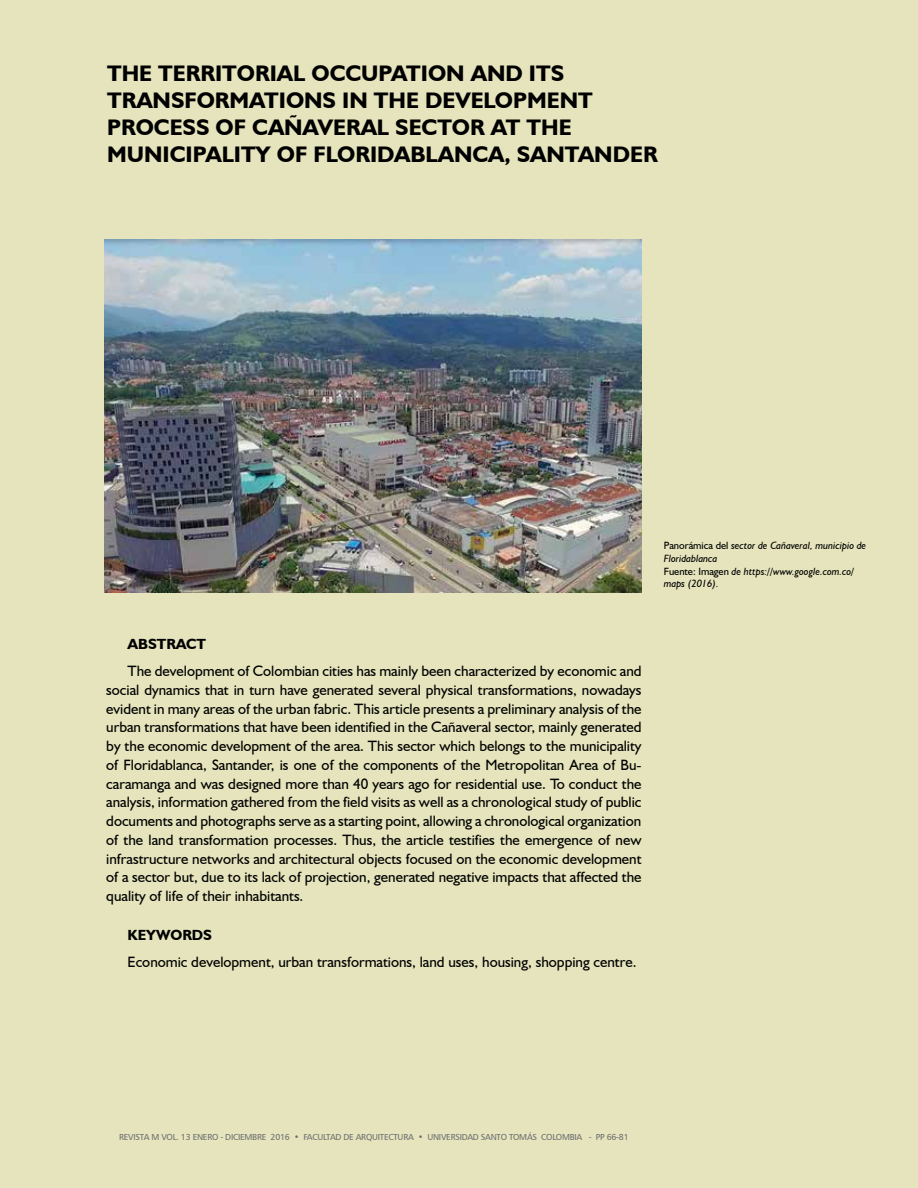
<style>
.page{position:relative;width:918px;height:1188px;background:#fff}
.page>*{position:absolute;margin:0;border:0;box-sizing:border-box;transform-origin:0 0}
.t1{font:700 22.5px/27px "Humanist 521 BT";color:#000}
.t2{font:15px/18.8px "Humanist 521 BT";color:#000;text-align:justify}
.t3{font:700 14.7px "Humanist 521 BT";color:#000}
.t4{font:italic 10.5px/12.6px "Humanist 521 BT";color:#000}
.t5{font:8.7px "Humanist 777 BT Roman B";letter-spacing:-.03em;color:#6d6e71}
.s1{font-style:normal}
</style>
<div class="page">
<div style="left:1px;top:0;width:917px;height:1188px;background:#e5e4bc"></div>
<img style="left:105px;top:240px;width:537px;height:352px">
<h1 class="t1" style="left:107px;top:59px;width:552px">THE TERRITORIAL OCCUPATION AND ITS TRANSFORMATIONS IN THE DEVELOPMENT PROCESS OF CAÑAVERAL SECTOR AT THE MUNICIPALITY OF FLORIDABLANCA, SANTANDER</h1>
<p class="t3" style="left:128px;top:635px;width:80px">ABSTRACT</p>
<p class="t2" style="left:106px;top:661px;width:537px;text-indent:21px">The development of Colombian cities has mainly been characterized by economic and social dynamics that in turn have generated several physical transformations, nowadays evident in many areas of the urban fabric. This article presents a preliminary analysis of the urban transformations that have been identified in the Cañaveral sector, mainly generated by the economic development of the area. This sector which belongs to the municipality of Floridablanca, Santander, is one of the components of the Metropolitan Area of Bu&shy;caramanga and was designed more than 40 years ago for residential use. To conduct the analysis, information gathered from the field visits as well as a chronological study of public documents and photographs serve as a starting point, allowing a chronological organization of the land transformation processes. Thus, the article testifies the emergence of new infrastructure networks and architectural objects focused on the economic development of a sector but, due to its lack of projection, generated negative impacts that affected the quality of life of their inhabitants.</p>
<p class="t3" style="left:128px;top:926px;width:86px">KEYWORDS</p>
<p class="t2" style="left:128px;top:952px;width:510px">Economic development, urban transformations, land uses, housing, shopping centre.</p>
<p class="t4" style="left:664px;top:539px;width:204px"><span class="s1">Panorámica del</span> sector de Cañaveral, municipio de<br>Floridablanca<br><span class="s1">Fuente: Imagen</span> de https://www.google.com.co/ maps (2016).</p>
<p class="t5" style="left:119px;top:1132px;width:511px">REVISTA M VOL. 13 ENERO - DICIEMBRE 2016 • FACULTAD DE ARQUITECTURA • UNIVERSIDAD SANTO TOMÁS COLOMBIA - PP 66-81</p>
</div>
